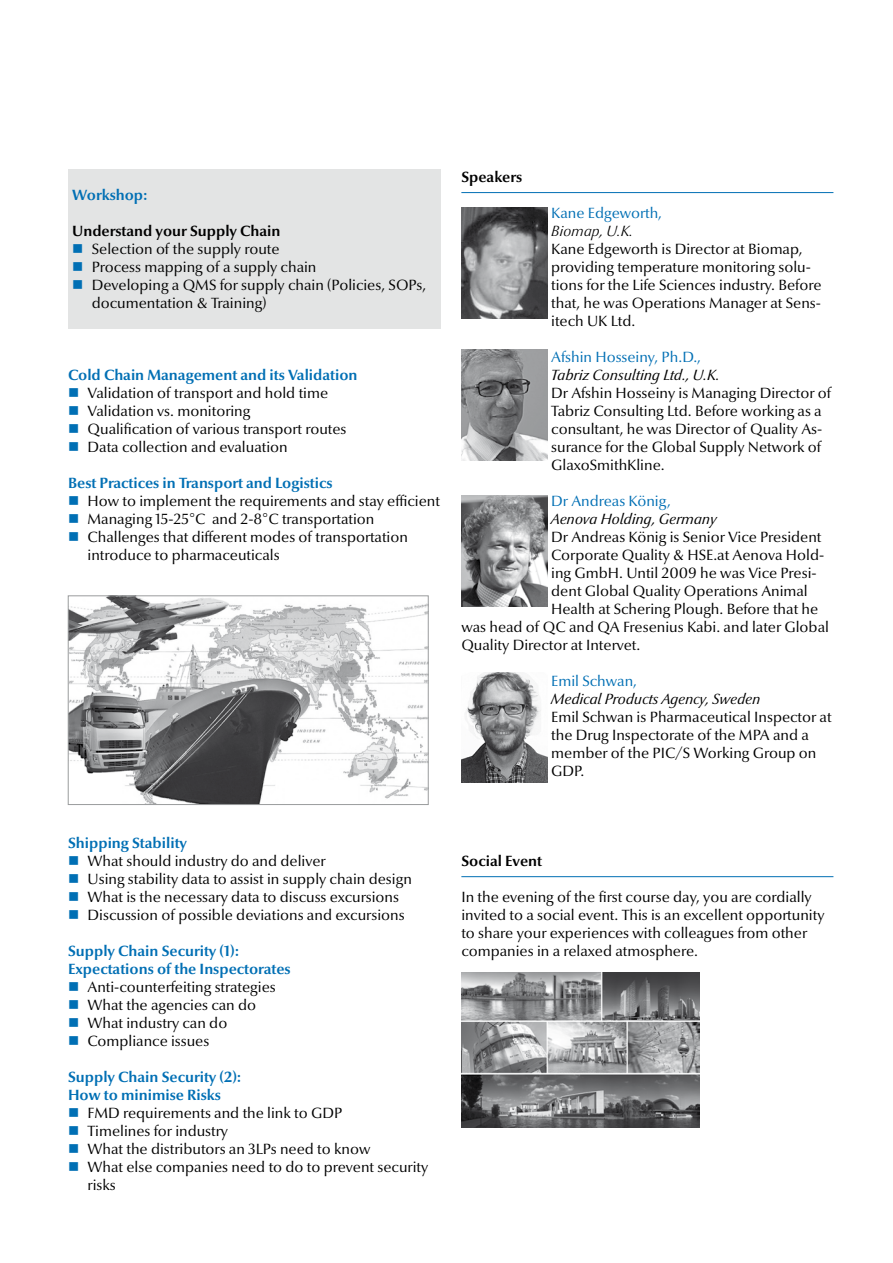
<style>
.page{position:relative;width:893px;height:1263px;background:#fff}
.page>*{position:absolute;margin:0;border:0;box-sizing:border-box;transform-origin:0 0}
.t1{font:15px/18px "Optima Nova LT";color:#000}
.t2{font:700 15px/18px "Optima Nova LT";color:#006fb4}
.t3{font:italic 15px "Optima Nova LT";color:#000}
.t4{font:15px "Optima Nova LT";color:#006fb4}
.t5{font:700 15px "Optima Nova LT";color:#000}
.t6{font:italic 300 15px "Optima Nova LT";color:#000}
</style>
<div class="page">
<div style="left:68px;top:169px;width:372px;height:160px;background:#e3e4e4"></div>
<img style="left:70px;top:598px;width:356px;height:205px">
<div style="left:68px;top:596px;width:360px;height:209px;border:1px solid #9a9c9d"></div>
<hr style="left:461px;top:192px;width:372px;height:1px;background:#006fb4">
<hr style="left:461px;top:876px;width:372px;height:1px;background:#006fb4">
<img style="left:461px;top:208px;width:86px;height:110px">
<img style="left:461px;top:350px;width:86px;height:110px">
<img style="left:461px;top:495px;width:86px;height:111px">
<img style="left:461px;top:672px;width:86px;height:111px">
<img style="left:461px;top:973px;width:238px;height:154px">
<p class="t2" style="left:72px;top:186px;width:77px">Workshop:</p>
<p class="t5" style="left:72px;top:222px;width:210px">Understand your Supply Chain</p>
<p class="t1" style="left:92px;top:240px;width:336px">Selection of the supply route<br>Process mapping of a supply chain<br>Developing a QMS for supply chain (Policies, SOPs, documentation &amp; Training)</p>
<p class="t2" style="left:68px;top:366px;width:291px">Cold Chain Management and its Validation</p>
<p class="t1" style="left:88px;top:384px;width:261px">Validation of transport and hold time Validation vs. monitoring<br>Qualification of various transport routes Data collection and evaluation</p>
<p class="t2" style="left:68px;top:474px;width:266px">Best Practices in Transport and Logistics</p>
<p class="t1" style="left:88px;top:492px;width:354px">How to implement the requirements and stay efficient Managing 15-25°C and 2-8°C transportation Challenges that different modes of transportation introduce to pharmaceuticals</p>
<p class="t5" style="left:461px;top:168px;width:62px">Speakers</p>
<p class="t4" style="left:551px;top:204px;width:112px">Kane Edgeworth,</p>
<p class="t6" style="left:551px;top:222px;width:84px">Biomap, U.K.</p>
<p class="t1" style="left:551px;top:240px;width:272px">Kane Edgeworth is Director at Biomap, providing temperature monitoring solu&shy;tions for the Life Sciences industry. Before that, he was Operations Manager at Sens&shy;itech UK Ltd.</p>
<p class="t4" style="left:551px;top:348px;width:151px">Afshin Hosseiny, Ph.D.,</p>
<p class="t3" style="left:551px;top:366px;width:170px">Tabriz Consulting Ltd., U.K.</p>
<p class="t1" style="left:551px;top:384px;width:281px">Dr Afshin Hosseiny is Managing Director of Tabriz Consulting Ltd. Before working as a consultant, he was Director of Quality As&shy;surance for the Global Supply Network of GlaxoSmithKline.</p>
<p class="t4" style="left:551px;top:492px;width:121px">Dr Andreas König,</p>
<p class="t3" style="left:551px;top:510px;width:167px">Aenova Holding, Germany</p>
<p class="t1" style="left:551px;top:528px;width:272px">Dr Andreas König is Senior Vice President</p>
<p class="t1" style="left:551px;top:546px;width:274px">Corporate Quality &amp; HSE.at Aenova Hold-</p>
<p class="t1" style="left:551px;top:564px;width:267px">ing GmbH. Until 2009 he was Vice Presi-</p>
<p class="t1" style="left:551px;top:582px;width:258px">dent Global Quality Operations Animal</p>
<p class="t1" style="left:551px;top:600px;width:268px">Health at Schering Plough. Before that he</p>
<p class="t1" style="left:461px;top:618px;width:369px">was head of QC and QA Fresenius Kabi. and later Global</p>
<p class="t1" style="left:461px;top:636px;width:181px">Quality Director at Intervet.</p>
<p class="t4" style="left:551px;top:672px;width:87px">Emil Schwan,</p>
<p class="t3" style="left:551px;top:690px;width:211px">Medical Products Agency, Sweden</p>
<p class="t1" style="left:551px;top:708px;width:282px">Emil Schwan is Pharmaceutical Inspector at the Drug Inspectorate of the MPA and a member of the PIC/S Working Group on<br>GDP.</p>
<p class="t2" style="left:68px;top:834px;width:121px">Shipping Stability</p>
<p class="t1" style="left:88px;top:852px;width:326px">What should industry do and deliver<br>Using stability data to assist in supply chain design What is the necessary data to discuss excursions Discussion of possible deviations and excursions</p>
<p class="t2" style="left:68px;top:942px;width:224px">Supply Chain Security (1):<br>Expectations of the Inspectorates</p>
<p class="t1" style="left:88px;top:978px;width:190px">Anti-counterfeiting strategies<br>What the agencies can do<br>What industry can do<br>Compliance issues</p>
<p class="t2" style="left:68px;top:1068px;width:175px">Supply Chain Security (2):<br>How to minimise Risks</p>
<p class="t1" style="left:88px;top:1104px;width:342px">FMD requirements and the link to GDP<br>Timelines for industry<br>What the distributors an 3LPs need to know<br>What else companies need to do to prevent security risks</p>
<p class="t5" style="left:461px;top:852px;width:82px">Social Event</p>
<p class="t1" style="left:461px;top:888px;width:365px">In the evening of the first course day, you are cordially invited to a social event. This is an excellent opportunity to share your experiences with colleagues from other companies in a relaxed atmosphere.</p>
</div>
